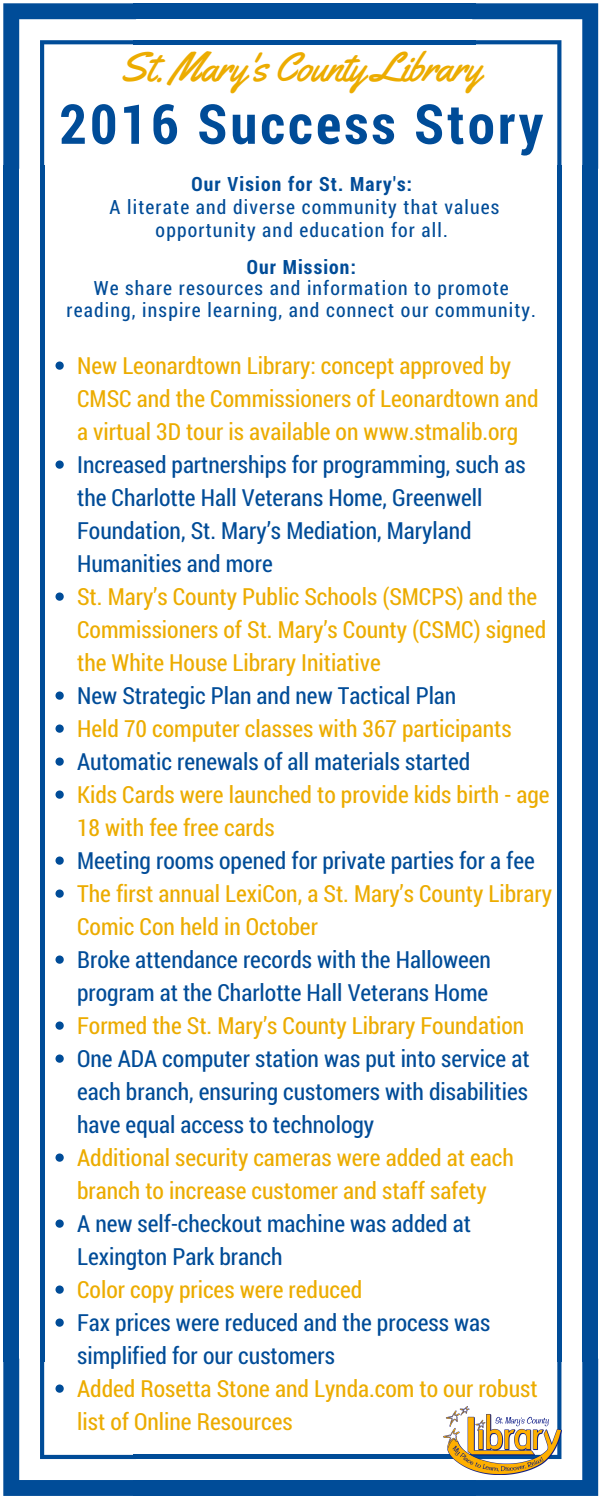
<style>
.page{position:relative;width:600px;height:1500px;background:#fff}
.page>*{position:absolute;margin:0;border:0;box-sizing:border-box;transform-origin:0 0}
.t1{font:700 55px "Roboto Condensed";letter-spacing:.06em;color:#004c98}
.t2{font:41.3px "Yellowtail";letter-spacing:-.025em;color:#ecac00}
.t3{font:23.6px/33px "Roboto Condensed";color:#ecac00}
.t4{font:23.6px/33px "Roboto Condensed";color:#004c98}
.t5{font:19.7px/23.2px "Roboto Condensed";letter-spacing:.06em;color:#004c98;text-align:center}
.t6{font:700 19.7px "Roboto Condensed";letter-spacing:.06em;color:#004c98}
</style>
<div class="page">
<svg style="left:3px;top:3px;width:133px;height:166px"></svg>
<div style="left:3px;top:165px;width:16px;height:1197px;background:#004c98"></div>
<hr style="left:40px;top:165px;width:4px;height:1197px;background:#004c98">
<div style="left:133px;top:1480px;width:342px;height:16px;background:#004c98"></div>
<hr style="left:133px;top:1455px;width:342px;height:4px;background:#004c98">
<svg style="left:475px;top:1359px;width:123px;height:137px"></svg>
<div style="left:582px;top:165px;width:16px;height:1197px;background:#004c98"></div>
<hr style="left:557px;top:165px;width:4px;height:1197px;background:#004c98">
<svg style="left:472px;top:3px;width:126px;height:166px"></svg>
<div style="left:133px;top:3px;width:342px;height:16px;background:#004c98"></div>
<hr style="left:133px;top:40px;width:342px;height:4px;background:#004c98">
<svg style="left:55px;top:362px;width:9px;height:8px"></svg>
<svg style="left:55px;top:460px;width:9px;height:9px"></svg>
<svg style="left:55px;top:592px;width:9px;height:9px"></svg>
<svg style="left:55px;top:692px;width:9px;height:8px"></svg>
<svg style="left:55px;top:724px;width:9px;height:9px"></svg>
<svg style="left:55px;top:758px;width:9px;height:8px"></svg>
<svg style="left:55px;top:790px;width:9px;height:9px"></svg>
<svg style="left:55px;top:856px;width:9px;height:9px"></svg>
<svg style="left:55px;top:890px;width:9px;height:8px"></svg>
<svg style="left:55px;top:956px;width:9px;height:8px"></svg>
<svg style="left:55px;top:1022px;width:9px;height:8px"></svg>
<svg style="left:55px;top:1054px;width:9px;height:9px"></svg>
<svg style="left:55px;top:1154px;width:9px;height:8px"></svg>
<svg style="left:55px;top:1220px;width:9px;height:8px"></svg>
<svg style="left:55px;top:1286px;width:9px;height:8px"></svg>
<svg style="left:55px;top:1318px;width:9px;height:9px"></svg>
<svg style="left:3px;top:1359px;width:133px;height:137px"></svg>
<img style="left:444px;top:1406px;width:118px;height:68px">
<h2 class="t2" style="left:120px;top:41px;width:363px">St. Mary's County Library</h2>
<h1 class="t1" style="left:59px;top:86px;width:485px">2016 Success Story</h1>
<p class="t6" style="left:192px;top:170px;width:222px">Our Vision for St. Mary's:</p>
<p class="t5" style="left:110px;top:195px;width:391px">A literate and diverse community that values opportunity and education for all.</p>
<p class="t6" style="left:247px;top:253px;width:111px">Our Mission:</p>
<p class="t5" style="left:66px;top:277px;width:471px;line-height:21.8px">We share resources and information to promote reading, inspire learning, and connect our community.</p>
<p class="t3" style="left:77px;top:349px;width:463px">New Leonardtown Library: concept approved by<br>CMSC and the Commissioners of Leonardtown and a virtual 3D tour is available on www.stmalib.org</p>
<p class="t4" style="left:77px;top:448px;width:450px">Increased partnerships for programming, such as the Charlotte Hall Veterans Home, Greenwell Foundation, St. Mary’s Mediation, Maryland Humanities and more</p>
<p class="t3" style="left:77px;top:580px;width:471px">St. Mary’s County Public Schools (SMCPS) and the<br>Commissioners of St. Mary’s County (CSMC) signed the White House Library Initiative</p>
<p class="t4" style="left:77px;top:679px;width:381px">New Strategic Plan and new Tactical Plan</p>
<p class="t3" style="left:77px;top:712px;width:436px">Held 70 computer classes with 367 participants</p>
<p class="t4" style="left:77px;top:745px;width:395px">Automatic renewals of all materials started</p>
<p class="t3" style="left:77px;top:778px;width:474px">Kids Cards were launched to provide kids birth - age<br>18 with fee free cards</p>
<p class="t4" style="left:77px;top:844px;width:459px">Meeting rooms opened for private parties for a fee</p>
<p class="t3" style="left:77px;top:877px;width:476px">The first annual LexiCon, a St. Mary’s County Library<br>Comic Con held in October</p>
<p class="t4" style="left:77px;top:943px;width:415px">Broke attendance records with the Halloween program at the Charlotte Hall Veterans Home</p>
<p class="t3" style="left:77px;top:1009px;width:449px">Formed the St. Mary’s County Library Foundation</p>
<p class="t4" style="left:77px;top:1042px;width:454px;text-align:justify">One ADA computer station was put into service at each branch, ensuring customers with disabilities have equal access to technology</p>
<p class="t3" style="left:77px;top:1141px;width:438px">Additional security cameras were added at each branch to increase customer and staff safety</p>
<p class="t4" style="left:77px;top:1207px;width:395px">A new self-checkout machine was added at<br>Lexington Park branch</p>
<p class="t3" style="left:77px;top:1273px;width:287px">Color copy prices were reduced</p>
<p class="t4" style="left:77px;top:1306px;width:415px">Fax prices were reduced and the process was simplified for our customers</p>
<p class="t3" style="left:77px;top:1372px;width:462px">Added Rosetta Stone and Lynda.com to our robust list of Online Resources</p>
</div>
